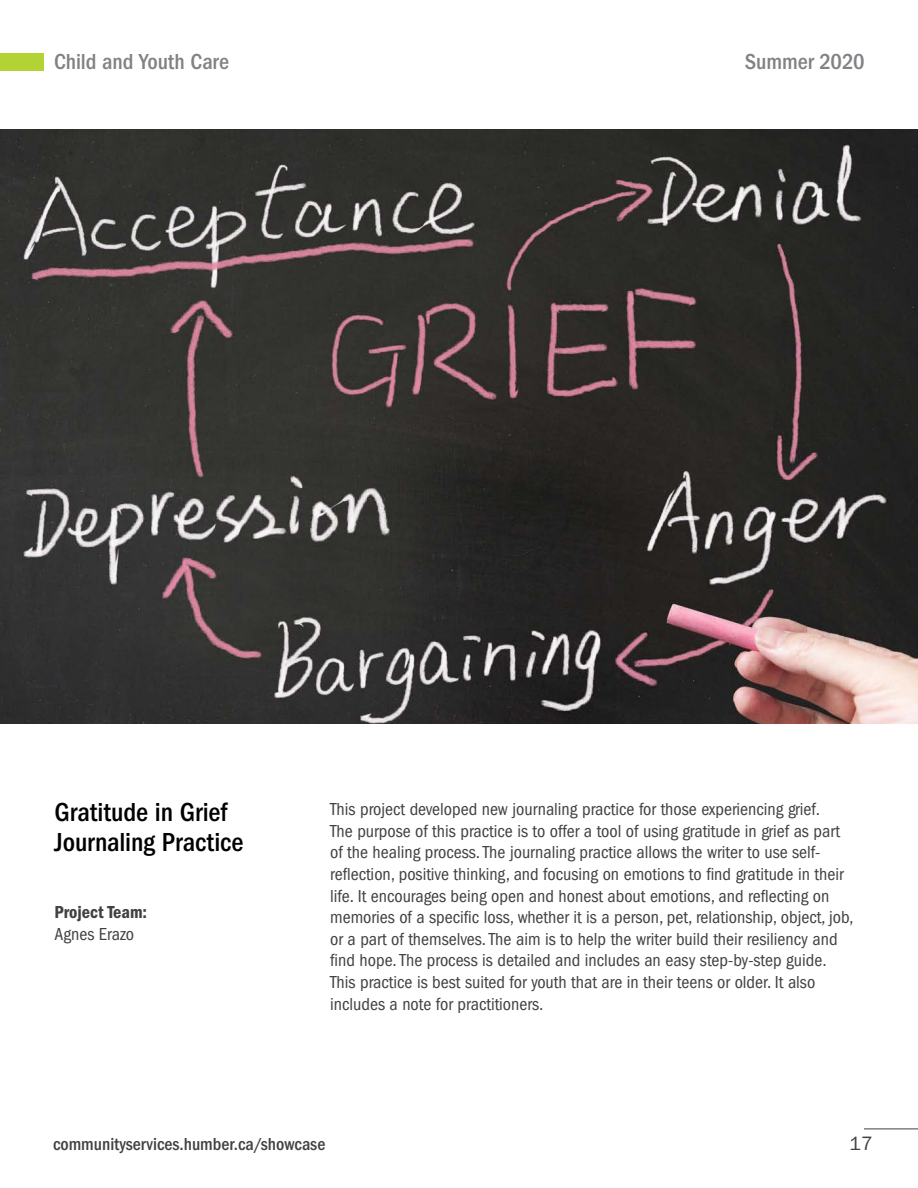
<style>
.page{position:relative;width:918px;height:1188px;background:#fff}
.page>*{position:absolute;margin:0;border:0;box-sizing:border-box;transform-origin:0 0}
.Big_copy_headings{font:500 condensed 27px/30px "ITC Franklin Gothic Std";letter-spacing:-.005em;color:#000}
.Grey_header_-_h2{font:500 condensed 22.5px "ITC Franklin Gothic Std";letter-spacing:-.005em;color:#808285}
.t1{font:19.5px "ITC Franklin Gothic Std";color:#414042}
.Body_copy_-_p{font:condensed 18px/21.6px "ITC Franklin Gothic Std";color:#414042}
.t2{font:500 condensed 18px "ITC Franklin Gothic Std";color:#414042}
.Body_copy_-_p-2{font:18px/21.6px "ITC Franklin Gothic Std Dm Cd";color:#414042}
.s1{font-family:"ITC Franklin Gothic Std";font-stretch:condensed}
</style>
<div class="page">
<hr style="left:864px;top:1129px;width:54px;height:1px;background:#414042">
<img style="left:0;top:130px;width:918px;height:594px">
<div style="left:0;top:53px;width:44px;height:18px;background:#b3d335"></div>
<p class="Grey_header_-_h2" style="left:54px;top:49px;width:177px">Child and Youth Care</p>
<p class="Grey_header_-_h2" style="left:745px;top:49px;width:121px">Summer 2020</p>
<p class="Big_copy_headings" style="left:55px;top:798px;width:190px">Gratitude in Grief<br>Journaling Practice</p>
<p class="Body_copy_-_p-2" style="left:55px;top:902px;width:94px">Project Team:<br><span class="s1">Agnes Erazo</span></p>
<p class="Body_copy_-_p" style="left:330px;top:799px;width:525px">This project developed new journaling practice for those experiencing grief.<br>The purpose of this practice is to offer a tool of using gratitude in grief as part of the healing process. The journaling practice allows the writer to use self&shy;reflection, positive thinking, and focusing on emotions to find gratitude in their life. It encourages being open and honest about emotions, and reflecting on memories of a specific loss, whether it is a person, pet, relationship, object, job, or a part of themselves. The aim is to help the writer build their resiliency and find hope. The process is detailed and includes an easy step-by-step guide.<br>This practice is best suited for youth that are in their teens or older. It also includes a note for practitioners.</p>
<p class="t2" style="left:53px;top:1133px;width:274px">communityservices.humber.ca/showcase</p>
<p class="t1" style="left:850px;top:1132px;width:25px">17</p>
</div>
